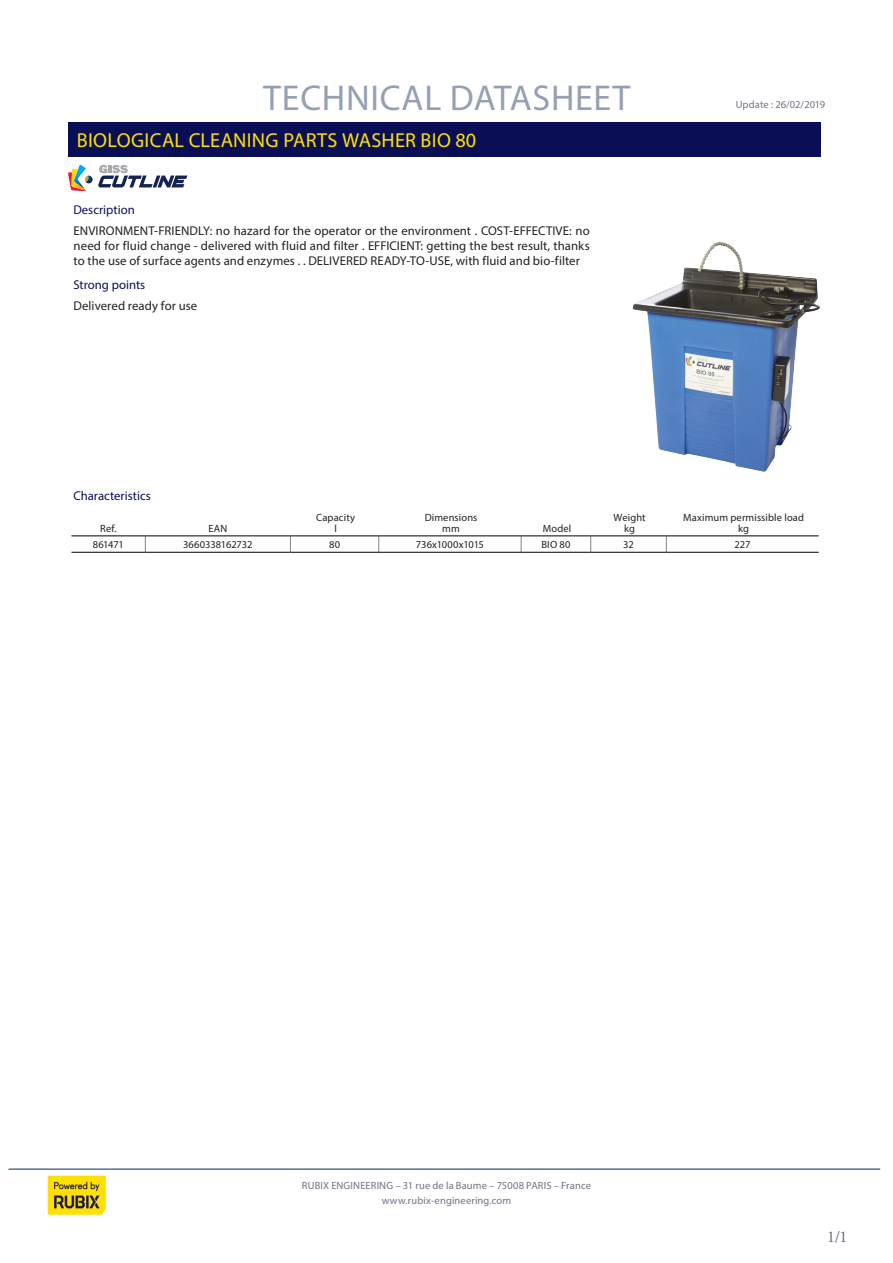
<style>
.page{position:relative;width:893px;height:1263px;background:#fff}
.page>*{position:absolute;margin:0;border:0;box-sizing:border-box;transform-origin:0 0}
.t1{font:36px "Myriad Pro";letter-spacing:.02em;color:#95a1b3}
.STANDARD_RANGE_LABEL{font:20.25px "Myriad Pro";letter-spacing:.015em;color:#ffe101}
.PAGE_NUMBER{font:16.5px "Minion Pro";color:#757085}
.STANDARD_RANGE_DESCR{font:12.75px/15px "Myriad Pro";letter-spacing:.01em;color:#231f20;text-align:justify}
.STANDARD_SUBTITLE{font:12.75px "Myriad Pro";color:#0a0f55}
.DATE_LABEL{font:10.5px "Myriad Pro";letter-spacing:.015em;color:#757085}
._08-TAB_HEADER{font:10.5px "Myriad Pro";letter-spacing:.015em;color:#231f20}
._08-TAB_BODY{font:10.5px "Myriad Pro";letter-spacing:.005em;color:#231f20}
._08-TAB_REF_BODY{font:10.5px "Myriad Pro";letter-spacing:-.01em;color:#231f20}
._08-TAB_REF_HEADER{font:10.5px "Myriad Pro";letter-spacing:.015em;color:#231f20}
</style>
<div class="page">
<img style="left:47px;top:1175px;width:59px;height:40px">
<hr style="left:9px;top:1169px;width:871px;height:1px;background:#002c62">
<div style="left:68px;top:122px;width:753px;height:34px;background:#0a0f55"></div>
<img style="left:633px;top:241px;width:187px;height:231px">
<svg style="left:68px;top:165px;width:119px;height:26px"></svg>
<svg style="left:290px;top:537px;width:1px;height:15px"></svg>
<svg style="left:378px;top:537px;width:1px;height:15px"></svg>
<svg style="left:521px;top:537px;width:1px;height:15px"></svg>
<svg style="left:590px;top:537px;width:1px;height:15px"></svg>
<svg style="left:145px;top:537px;width:1px;height:15px"></svg>
<svg style="left:666px;top:537px;width:1px;height:15px"></svg>
<hr style="left:71px;top:536px;width:74px;height:1px;background:#000">
<hr style="left:145px;top:536px;width:145px;height:1px;background:#000">
<hr style="left:290px;top:536px;width:89px;height:1px;background:#000">
<hr style="left:379px;top:536px;width:142px;height:1px;background:#000">
<hr style="left:521px;top:536px;width:70px;height:1px;background:#000">
<hr style="left:591px;top:536px;width:75px;height:1px;background:#000">
<hr style="left:666px;top:536px;width:153px;height:1px;background:#000">
<hr style="left:71px;top:552px;width:74px;height:1px;background:#000">
<hr style="left:145px;top:552px;width:145px;height:1px;background:#000">
<hr style="left:290px;top:552px;width:89px;height:1px;background:#000">
<hr style="left:379px;top:552px;width:142px;height:1px;background:#000">
<hr style="left:521px;top:552px;width:70px;height:1px;background:#000">
<hr style="left:591px;top:552px;width:75px;height:1px;background:#000">
<hr style="left:666px;top:552px;width:153px;height:1px;background:#000">
<p class="t1" style="left:263px;top:75px;width:369px">TECHNICAL DATASHEET</p>
<p class="STANDARD_RANGE_LABEL" style="left:77px;top:128px;width:401px">BIOLOGICAL CLEANING PARTS WASHER BIO 80</p>
<p class="STANDARD_SUBTITLE" style="left:73px;top:201px;width:63px">Description</p>
<p class="STANDARD_RANGE_DESCR" style="left:74px;top:223px;width:518px">ENVIRONMENT-FRIENDLY: no hazard for the operator or the environment . COST-EFFECTIVE: no need for fluid change - delivered with fluid and filter . EFFICIENT: getting the best result, thanks to the use of surface agents and enzymes . . DELIVERED READY-TO-USE, with fluid and bio-filter</p>
<p class="STANDARD_RANGE_DESCR" style="left:73px;top:298px;width:125px">Delivered ready for use</p>
<p class="STANDARD_SUBTITLE" style="left:73px;top:277px;width:73px">Strong points</p>
<p class="DATE_LABEL" style="left:736px;top:98px;width:91px">Update : 26/02/2019</p>
<p class="STANDARD_SUBTITLE" style="left:73px;top:488px;width:79px">Characteristics</p>
<p class="_08-TAB_REF_HEADER" style="left:100px;top:522px;width:18px">Ref.</p>
<p class="_08-TAB_REF_HEADER" style="left:208px;top:522px;width:20px">EAN</p>
<p class="_08-TAB_HEADER" style="left:316px;top:511px;width:40px">Capacity</p>
<p class="_08-TAB_HEADER" style="left:334px;top:522px;width:4px">l</p>
<p class="_08-TAB_HEADER" style="left:425px;top:511px;width:54px">Dimensions</p>
<p class="_08-TAB_HEADER" style="left:442px;top:522px;width:19px">mm</p>
<p class="_08-TAB_HEADER" style="left:543px;top:522px;width:30px">Model</p>
<p class="_08-TAB_HEADER" style="left:614px;top:511px;width:34px">Weight</p>
<p class="_08-TAB_HEADER" style="left:624px;top:522px;width:12px">kg</p>
<p class="_08-TAB_HEADER" style="left:683px;top:511px;width:122px">Maximum permissible load</p>
<p class="_08-TAB_HEADER" style="left:738px;top:522px;width:12px">kg</p>
<p class="_08-TAB_REF_BODY" style="left:93px;top:538px;width:33px">861471</p>
<p class="_08-TAB_REF_BODY" style="left:183px;top:538px;width:71px">3660338162732</p>
<p class="_08-TAB_BODY" style="left:329px;top:538px;width:12px">80</p>
<p class="_08-TAB_BODY" style="left:416px;top:538px;width:70px">736x1000x1015</p>
<p class="_08-TAB_BODY" style="left:541px;top:538px;width:31px">BIO 80</p>
<p class="_08-TAB_BODY" style="left:623px;top:538px;width:12px">32</p>
<p class="_08-TAB_BODY" style="left:734px;top:538px;width:18px">227</p>
<p class="DATE_LABEL" style="left:302px;top:1179px;width:291px">RUBIX ENGINEERING – 31 rue de la Baume – 75008 PARIS – France</p>
<p class="DATE_LABEL" style="left:382px;top:1194px;width:131px">www.rubix-engineering.com</p>
<p class="PAGE_NUMBER" style="left:827px;top:1226px;width:22px">1/1</p>
</div>
